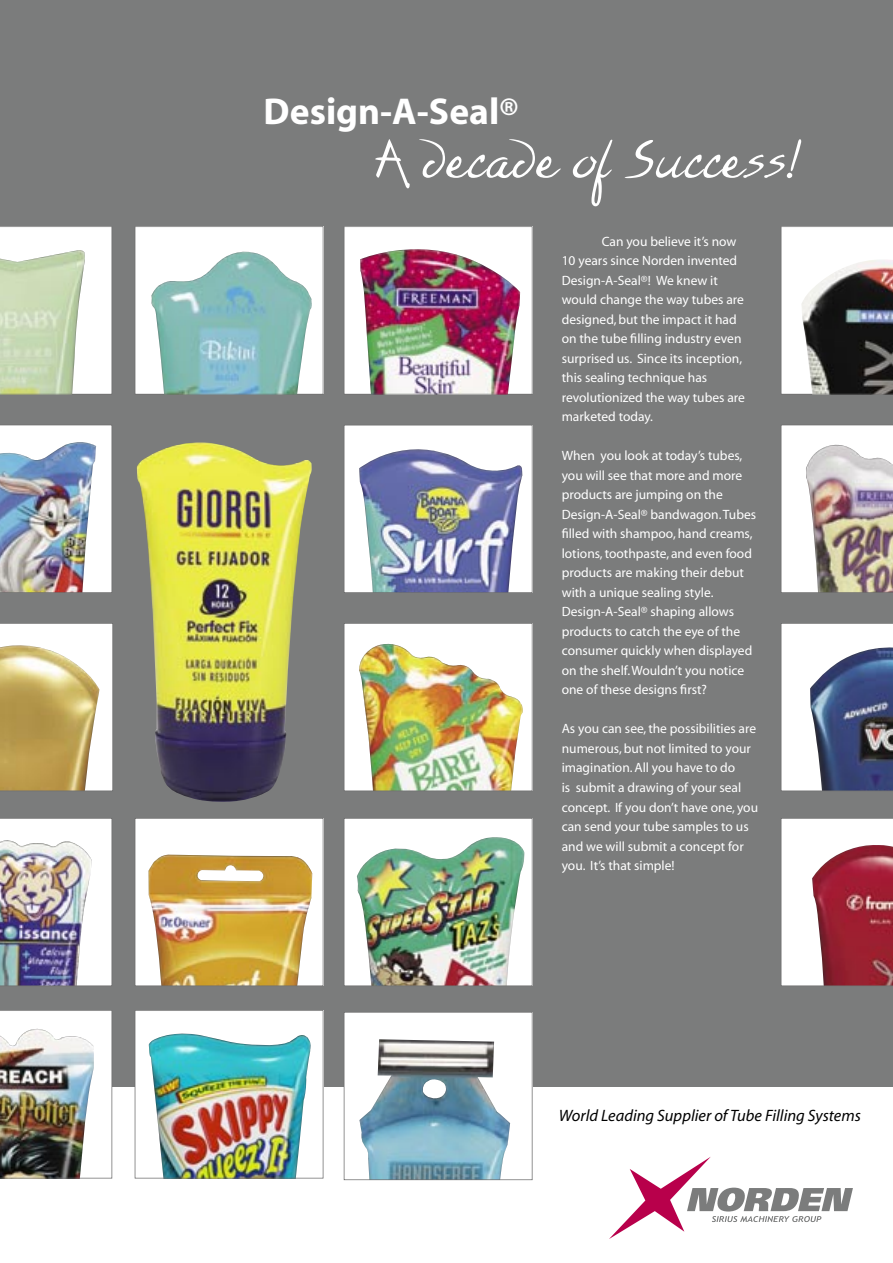
<style>
.page{position:relative;width:893px;height:1263px;background:#fff}
.page>*{position:absolute;margin:0;border:0;box-sizing:border-box;transform-origin:0 0}
.t1{font:67.5px "Rodin";color:#fff}
.t2{font:700 37.5px "Myriad";color:#fff}
.t3{font:italic 16.5px "Myriad";color:#000}
.t4{font:13.5px/19.5px "Myriad";color:#fff}
</style>
<div class="page">
<div style="left:0;top:0;width:893px;height:1087px;background:#7b7c7c"></div>
<div style="left:344px;top:818px;width:188px;height:168px;background:#fff"></div>
<img style="left:357px;top:837px;width:168px;height:148px">
<hr style="left:344px;top:818px;width:1px;height:168px;background:#6f6f6f">
<hr style="left:344px;top:985px;width:188px;height:1px;background:#6f6f6f">
<hr style="left:532px;top:818px;width:1px;height:168px;background:#6f6f6f">
<hr style="left:344px;top:818px;width:188px;height:1px;background:#6f6f6f">
<div style="left:344px;top:227px;width:188px;height:167px;background:#fff"></div>
<img style="left:360px;top:249px;width:160px;height:145px">
<hr style="left:344px;top:227px;width:1px;height:167px;background:#6f6f6f">
<hr style="left:344px;top:394px;width:188px;height:1px;background:#6f6f6f">
<hr style="left:532px;top:227px;width:1px;height:167px;background:#6f6f6f">
<hr style="left:344px;top:226px;width:188px;height:1px;background:#6f6f6f">
<div style="left:781px;top:227px;width:112px;height:167px;background:#fff"></div>
<img style="left:801px;top:260px;width:91px;height:134px">
<hr style="left:781px;top:227px;width:1px;height:167px;background:#6f6f6f">
<hr style="left:781px;top:394px;width:112px;height:1px;background:#6f6f6f">
<hr style="left:892px;top:227px;width:1px;height:167px;background:#6f6f6f">
<hr style="left:781px;top:226px;width:112px;height:1px;background:#6f6f6f">
<div style="left:0;top:227px;width:112px;height:167px;background:#fff"></div>
<img style="left:1px;top:250px;width:84px;height:144px">
<hr style="left:0;top:227px;width:1px;height:167px;background:#6f6f6f">
<hr style="left:0;top:394px;width:112px;height:1px;background:#6f6f6f">
<hr style="left:112px;top:227px;width:1px;height:167px;background:#6f6f6f">
<hr style="left:0;top:226px;width:112px;height:1px;background:#6f6f6f">
<div style="left:344px;top:1012px;width:188px;height:168px;background:#fff"></div>
<img style="left:359px;top:1039px;width:151px;height:140px">
<hr style="left:344px;top:1012px;width:1px;height:168px;background:#6f6f6f">
<hr style="left:344px;top:1179px;width:188px;height:1px;background:#6f6f6f">
<hr style="left:532px;top:1012px;width:1px;height:168px;background:#6f6f6f">
<hr style="left:344px;top:1012px;width:188px;height:1px;background:#6f6f6f">
<div style="left:344px;top:425px;width:188px;height:168px;background:#fff"></div>
<img style="left:359px;top:449px;width:163px;height:143px">
<hr style="left:344px;top:425px;width:1px;height:168px;background:#6f6f6f">
<hr style="left:344px;top:592px;width:188px;height:1px;background:#6f6f6f">
<hr style="left:532px;top:425px;width:1px;height:168px;background:#6f6f6f">
<hr style="left:344px;top:425px;width:188px;height:1px;background:#6f6f6f">
<div style="left:781px;top:425px;width:112px;height:167px;background:#fff"></div>
<img style="left:806px;top:444px;width:86px;height:148px">
<hr style="left:781px;top:425px;width:1px;height:167px;background:#6f6f6f">
<hr style="left:781px;top:592px;width:112px;height:1px;background:#6f6f6f">
<hr style="left:892px;top:425px;width:1px;height:167px;background:#6f6f6f">
<hr style="left:781px;top:425px;width:112px;height:1px;background:#6f6f6f">
<div style="left:0;top:425px;width:112px;height:167px;background:#fff"></div>
<img style="left:1px;top:442px;width:95px;height:150px">
<hr style="left:0;top:425px;width:1px;height:167px;background:#6f6f6f">
<hr style="left:0;top:592px;width:112px;height:1px;background:#6f6f6f">
<hr style="left:112px;top:425px;width:1px;height:167px;background:#6f6f6f">
<hr style="left:0;top:425px;width:112px;height:1px;background:#6f6f6f">
<div style="left:135px;top:1011px;width:188px;height:167px;background:#fff"></div>
<img style="left:149px;top:1033px;width:162px;height:145px">
<hr style="left:135px;top:1011px;width:1px;height:167px;background:#6f6f6f">
<hr style="left:135px;top:1178px;width:188px;height:1px;background:#6f6f6f">
<hr style="left:323px;top:1011px;width:1px;height:167px;background:#6f6f6f">
<hr style="left:135px;top:1010px;width:188px;height:1px;background:#6f6f6f">
<div style="left:344px;top:623px;width:188px;height:168px;background:#fff"></div>
<img style="left:359px;top:643px;width:164px;height:147px">
<hr style="left:344px;top:623px;width:1px;height:168px;background:#6f6f6f">
<hr style="left:344px;top:790px;width:188px;height:1px;background:#6f6f6f">
<hr style="left:532px;top:623px;width:1px;height:168px;background:#6f6f6f">
<hr style="left:344px;top:623px;width:188px;height:1px;background:#6f6f6f">
<div style="left:781px;top:623px;width:112px;height:168px;background:#fff"></div>
<img style="left:810px;top:647px;width:82px;height:143px">
<hr style="left:781px;top:623px;width:1px;height:168px;background:#6f6f6f">
<hr style="left:781px;top:790px;width:112px;height:1px;background:#6f6f6f">
<hr style="left:892px;top:623px;width:1px;height:168px;background:#6f6f6f">
<hr style="left:781px;top:623px;width:112px;height:1px;background:#6f6f6f">
<div style="left:0;top:623px;width:113px;height:168px;background:#fff"></div>
<img style="left:1px;top:645px;width:99px;height:145px">
<hr style="left:0;top:623px;width:1px;height:168px;background:#6f6f6f">
<hr style="left:0;top:790px;width:113px;height:1px;background:#6f6f6f">
<hr style="left:112px;top:623px;width:1px;height:168px;background:#6f6f6f">
<hr style="left:0;top:623px;width:113px;height:1px;background:#6f6f6f">
<div style="left:135px;top:227px;width:188px;height:167px;background:#fff"></div>
<img style="left:151px;top:251px;width:162px;height:143px">
<hr style="left:135px;top:227px;width:1px;height:167px;background:#6f6f6f">
<hr style="left:135px;top:394px;width:188px;height:1px;background:#6f6f6f">
<hr style="left:323px;top:227px;width:1px;height:167px;background:#6f6f6f">
<hr style="left:135px;top:226px;width:188px;height:1px;background:#6f6f6f">
<div style="left:781px;top:818px;width:112px;height:168px;background:#fff"></div>
<img style="left:812px;top:845px;width:80px;height:140px">
<hr style="left:781px;top:818px;width:1px;height:168px;background:#6f6f6f">
<hr style="left:781px;top:985px;width:112px;height:1px;background:#6f6f6f">
<hr style="left:892px;top:818px;width:1px;height:168px;background:#6f6f6f">
<hr style="left:781px;top:818px;width:112px;height:1px;background:#6f6f6f">
<div style="left:0;top:818px;width:112px;height:168px;background:#fff"></div>
<img style="left:1px;top:840px;width:91px;height:145px">
<hr style="left:0;top:818px;width:1px;height:168px;background:#6f6f6f">
<hr style="left:0;top:985px;width:112px;height:1px;background:#6f6f6f">
<hr style="left:112px;top:818px;width:1px;height:168px;background:#6f6f6f">
<hr style="left:0;top:818px;width:112px;height:1px;background:#6f6f6f">
<svg style="left:609px;top:1157px;width:244px;height:82px"></svg>
<div style="left:0;top:1011px;width:112px;height:167px;background:#fff"></div>
<img style="left:1px;top:1028px;width:93px;height:150px">
<hr style="left:0;top:1011px;width:1px;height:167px;background:#6f6f6f">
<hr style="left:0;top:1178px;width:112px;height:1px;background:#6f6f6f">
<hr style="left:112px;top:1011px;width:1px;height:167px;background:#6f6f6f">
<hr style="left:0;top:1010px;width:112px;height:1px;background:#6f6f6f">
<img style="left:137px;top:442px;width:175px;height:360px">
<div style="left:135px;top:818px;width:188px;height:168px;background:#fff"></div>
<img style="left:149px;top:854px;width:163px;height:131px">
<hr style="left:135px;top:818px;width:1px;height:168px;background:#6f6f6f">
<hr style="left:135px;top:985px;width:188px;height:1px;background:#6f6f6f">
<hr style="left:323px;top:818px;width:1px;height:168px;background:#6f6f6f">
<hr style="left:135px;top:818px;width:188px;height:1px;background:#6f6f6f">
<h2 class="t2" style="left:264px;top:92px;width:256px">Design-A-Seal®</h2>
<h1 class="t1" style="left:374px;top:126px;width:430px">A decade of Success!</h1>
<p class="t4" style="left:562px;top:232px;width:185px;text-indent:40px">Can you believe it’s now<br>10 years since Norden invented<br>Design-A-Seal®! We knew it would change the way tubes are designed, but the impact it had on the tube filling industry even surprised us. Since its inception, this sealing technique has revolutionized the way tubes are marketed today.</p>
<p class="t4" style="left:562px;top:447px;width:196px">When you look at today’s tubes, you will see that more and more products are jumping on the<br>Design-A-Seal® bandwagon. Tubes filled with shampoo, hand creams, lotions, toothpaste, and even food products are making their debut with a unique sealing style.<br>Design-A-Seal® shaping allows products to catch the eye of the consumer quickly when displayed on the shelf. Wouldn’t you notice one of these designs first?</p>
<p class="t4" style="left:562px;top:720px;width:198px">As you can see, the possibilities are numerous, but not limited to your imagination. All you have to do<br>is submit a drawing of your seal concept. If you don’t have one, you can send your tube samples to us and we will submit a concept for you. It’s that simple!</p>
<p class="t3" style="left:559px;top:1108px;width:304px">World Leading Supplier of Tube Filling Systems</p>
</div>
